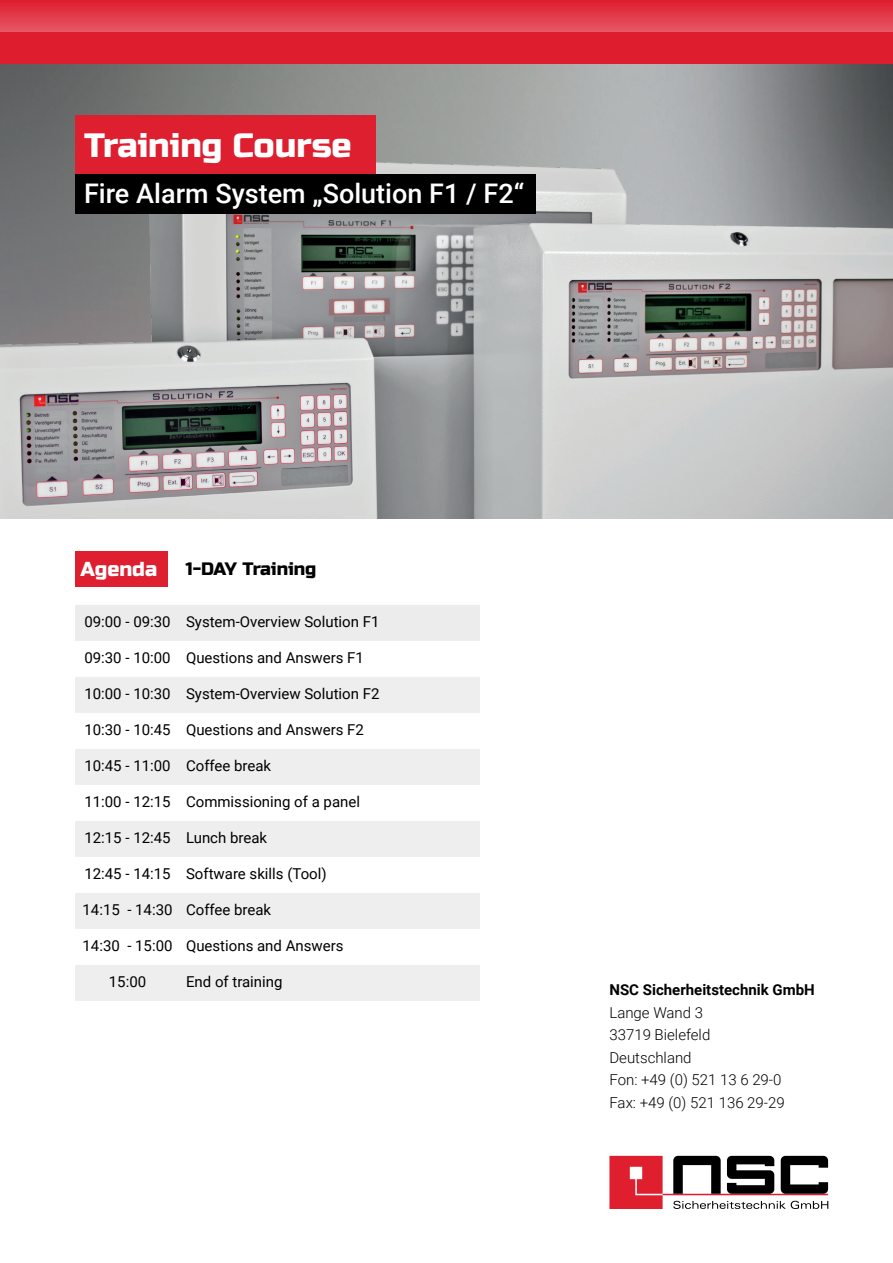
<style>
.page{position:relative;width:893px;height:1263px;background:#fff}
.page>*{position:absolute;margin:0;border:0;box-sizing:border-box;transform-origin:0 0}
.t1{font:33.75px "Russo One";color:#fff}
.t2{font:500 27px "Roboto";color:#fff}
.t3{font:20.25px "Russo One";color:#fff}
.t4{font:18px "Russo One";color:#000001}
.t5{font:15px "Roboto";color:#000001}
.t6{font:300 15px/22.5px "Roboto";color:#000001}
.t7{font:700 15px "Roboto";color:#000001}
</style>
<div class="page">
<img style="left:0;top:64px;width:893px;height:455px">
<div style="left:0;top:0;width:893px;height:64px;background:#de1d2f"></div>
<div style="left:0;top:0;width:893px;height:32px;background:linear-gradient(to bottom,#de1c2f,#e65764)"></div>
<div style="left:75px;top:116px;width:300px;height:58px;background:#de1f2f"></div>
<div style="left:75px;top:551px;width:92px;height:36px;background:#de1f2f"></div>
<div style="left:75px;top:174px;width:461px;height:39px;background:#000001"></div>
<div style="left:75px;top:605px;width:405px;height:36px;background:#ebeceb"></div>
<svg style="left:75px;top:677px;width:405px;height:324px;fill:#edeeed"></svg>
<svg style="left:609px;top:1156px;width:219px;height:53px"></svg>
<h1 class="t1" style="left:84px;top:125px;width:269px">Training Course</h1>
<h2 class="t2" style="left:84px;top:175px;width:442px">Fire Alarm System „Solution F1 / F2“</h2>
<h3 class="t3" style="left:80px;top:557px;width:78px">Agenda</h3>
<p class="t4" style="left:185px;top:559px;width:132px">1-DAY Training</p>
<p class="t5" style="left:84px;top:611px;width:297px">09:00 - 09:30 System-Overview Solution F1</p>
<p class="t5" style="left:84px;top:647px;width:281px">09:30 - 10:00 Questions and Answers F1</p>
<p class="t5" style="left:84px;top:683px;width:297px">10:00 - 10:30 System-Overview Solution F2</p>
<p class="t5" style="left:84px;top:719px;width:281px">10:30 - 10:45 Questions and Answers F2</p>
<p class="t5" style="left:84px;top:755px;width:188px">10:45 - 11:00 Coffee break</p>
<p class="t5" style="left:84px;top:791px;width:277px">11:00 - 12:15 Commissioning of a panel</p>
<p class="t5" style="left:84px;top:827px;width:184px">12:15 - 12:45 Lunch break</p>
<p class="t5" style="left:84px;top:863px;width:244px">12:45 - 14:15 Software skills (Tool)</p>
<p class="t5" style="left:83px;top:899px;width:190px">14:15 - 14:30 Coffee break</p>
<p class="t5" style="left:83px;top:935px;width:263px">14:30 - 15:00 Questions and Answers</p>
<p class="t5" style="left:109px;top:971px;width:39px">15:00</p>
<p class="t5" style="left:186px;top:971px;width:98px">End of training</p>
<p class="t7" style="left:609px;top:979px;width:207px">NSC Sicherheitstechnik GmbH</p>
<p class="t6" style="left:609px;top:1000px;width:177px">Lange Wand 3<br>33719 Bielefeld<br>Deutschland<br>Fon: +49 (0) 521 13 6 29-0<br>Fax: +49 (0) 521 136 29-29</p>
</div>
